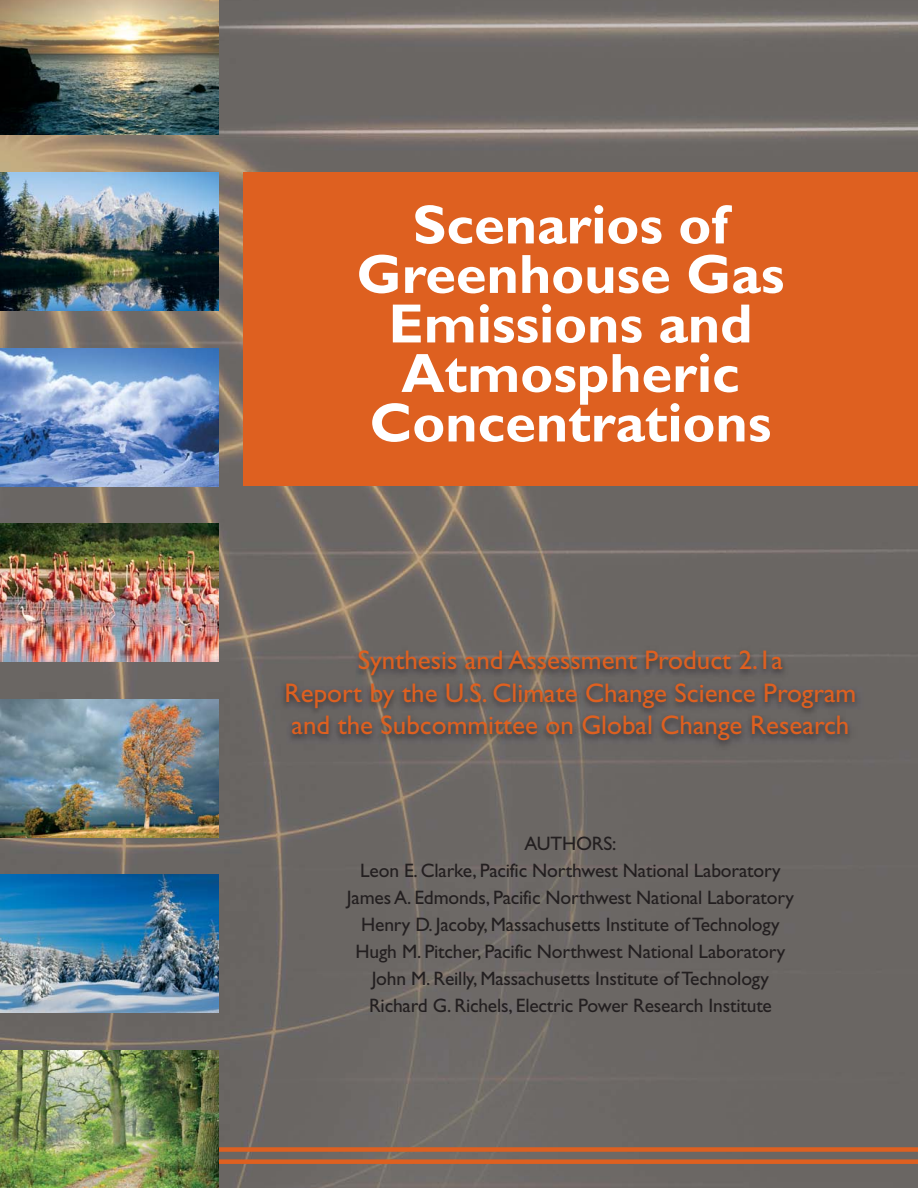
<style>
.page{position:relative;width:918px;height:1188px;background:#fff}
.page>*{position:absolute;margin:0;border:0;box-sizing:border-box;transform-origin:0 0}
.t1{font:700 55.5px/49.5px "Gill Sans";color:#fff;text-align:center}
.t2{font:27px/32.4px "Gill Sans";color:#de6020;text-align:center}
.t3{font:19.5px/27px "Gill Sans";letter-spacing:-.01em;color:#231f20;text-align:center}
</style>
<div class="page">
<img style="left:0;top:1px;width:918px;height:1186px">
<hr style="left:0;top:1187px;width:918px;height:1px;background:#686261">
<hr style="left:0;top:0;width:918px;height:1px;background:#686261">
<div style="left:2px;top:1159px;width:916px;height:5px;background:#de6020"></div>
<div style="left:2px;top:1147px;width:916px;height:5px;background:#de6020"></div>
<div style="left:243px;top:173px;width:675px;height:313px;background:#de6020"></div>
<img style="left:252px;top:641px;width:636px;height:138px">
<img style="left:0;top:0;width:218px;height:135px">
<img style="left:0;top:173px;width:218px;height:138px">
<img style="left:0;top:348px;width:218px;height:138px">
<img style="left:0;top:524px;width:218px;height:138px">
<img style="left:0;top:699px;width:218px;height:138px">
<img style="left:0;top:875px;width:218px;height:138px">
<img style="left:0;top:1050px;width:218px;height:138px">
<h1 class="t1" style="left:357px;top:206px;width:429px">Scenarios of<br>Greenhouse Gas<br>Emissions and<br>Atmospheric<br>Concentrations</h1>
<h2 class="t2" style="left:284px;top:647px;width:573px">Synthesis and Assessment Product 2.1a<br>Report by the U.S. Climate Change Science Program and the Subcommittee on Global Change Research</h2>
<p class="t3" style="left:347px;top:832px;width:449px">AUTHORS:<br>Leon E. Clarke, Pacific Northwest National Laboratory James A. Edmonds, Pacific Northwest National Laboratory Henry D. Jacoby, Massachusetts Institute of Technology Hugh M. Pitcher, Pacific Northwest National Laboratory John M. Reilly, Massachusetts Institute of Technology Richard G. Richels, Electric Power Research Institute</p>
</div>
